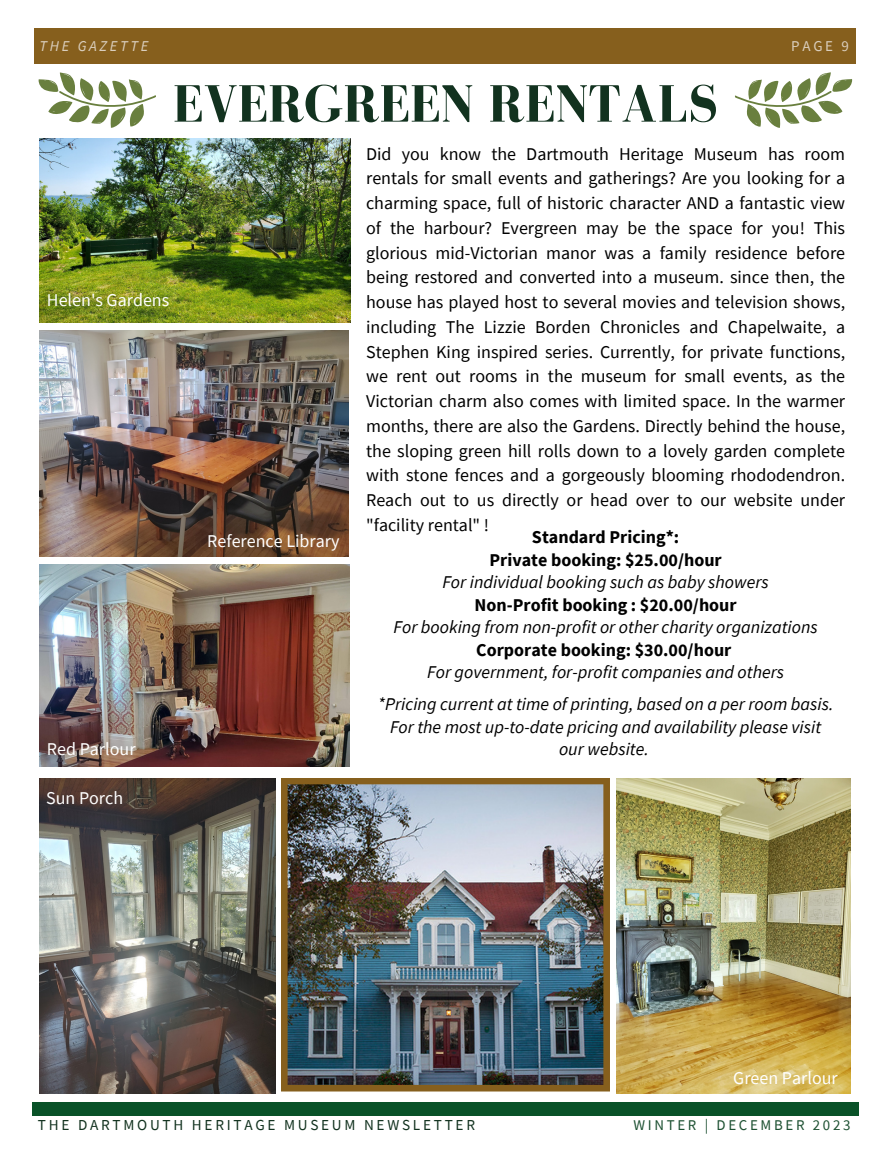
<style>
.page{position:relative;width:891px;height:1161px;background:#fff}
.page>*{position:absolute;margin:0;border:0;box-sizing:border-box;transform-origin:0 0}
.t1{font:700 54px "Bodoni FLF";color:#12321f}
.t2{font:18px/24.8px "Source Sans Pro";color:#000;text-align:justify}
.t3{font:italic 18px/22.5px "Source Sans Pro";color:#000;text-align:center}
.t4{font:700 18px "Source Sans Pro";color:#000}
.t5{font:18px "Source Sans Pro";color:#fff}
.t6{font:15.15px "Source Sans Pro";letter-spacing:.18em;color:#12321f}
.t7{font:italic 15px "Source Sans Pro";letter-spacing:.18em;color:#dacebd}
.t8{font:15px "Source Sans Pro";color:#dacebd}
.t9{font:14.85px "Source Sans Pro";letter-spacing:.18em;color:#1c5031}
</style>
<div class="page">
<div style="left:35px;top:29px;width:821px;height:35px;background:#865f1d"></div>
<div style="left:32px;top:1102px;width:827px;height:13px;background:#095228"></div>
<svg style="left:735px;top:72px;width:118px;height:56px"></svg>
<svg style="left:38px;top:72px;width:118px;height:56px"></svg>
<img style="left:40px;top:331px;width:309px;height:226px">
<img style="left:39px;top:779px;width:236px;height:315px">
<img style="left:281px;top:778px;width:329px;height:314px">
<img style="left:616px;top:779px;width:234px;height:315px">
<img style="left:40px;top:565px;width:309px;height:201px">
<img style="left:40px;top:139px;width:310px;height:183px">
<p class="t7" style="left:40px;top:36px;width:110px">THE GAZETTE</p>
<p class="t8" style="left:791px;top:36px;width:59px">PAGE 9</p>
<p class="t1" style="left:173px;top:74px;width:547px">EVERGREEN RENTALS</p>
<p class="t5" style="left:47px;top:288px;width:124px">Helen's Gardens</p>
<p class="t5" style="left:47px;top:737px;width:90px">Red Parlour</p>
<p class="t5" style="left:46px;top:786px;width:79px">Sun Porch</p>
<p class="t5" style="left:207px;top:529px;width:134px">Reference Library</p>
<p class="t2" style="left:366px;top:141px;width:481px">Did you know the Dartmouth Heritage Museum has room rentals for small events and gatherings? Are you looking for a charming space, full of historic character AND a fantastic view of the harbour? Evergreen may be the space for you! This glorious mid-Victorian manor was a family residence before being restored and converted into a museum. since then, the house has played host to several movies and television shows, including The Lizzie Borden Chronicles and Chapelwaite, a Stephen King inspired series. Currently, for private functions, we rent out rooms in the museum for small events, as the Victorian charm also comes with limited space. In the warmer months, there are also the Gardens. Directly behind the house, the sloping green hill rolls down to a lovely garden complete with stone fences and a gorgeously blooming rhododendron.<br>Reach out to us directly or head over to our website under "facility rental" !</p>
<p class="t4" style="left:532px;top:526px;width:149px">Standard Pricing*:</p>
<p class="t4" style="left:490px;top:548px;width:234px">Private booking: $25.00/hour</p>
<p class="t3" style="left:442px;top:571px;width:328px">For individual booking such as baby showers</p>
<p class="t4" style="left:475px;top:593px;width:264px">Non-Profit booking : $20.00/hour</p>
<p class="t3" style="left:394px;top:616px;width:426px">For booking from non-profit or other charity organizations</p>
<p class="t4" style="left:476px;top:638px;width:257px">Corporate booking: $30.00/hour</p>
<p class="t3" style="left:427px;top:661px;width:358px">For government, for-profit companies and others</p>
<p class="t3" style="left:378px;top:693px;width:457px">*Pricing current at time of printing, based on a per room basis.<br>For the most up-to-date pricing and availability please visit our website.</p>
<p class="t5" style="left:733px;top:1066px;width:106px">Green Parlour</p>
<p class="t6" style="left:38px;top:1115px;width:439px">THE DARTMOUTH HERITAGE MUSEUM NEWSLETTER</p>
<p class="t9" style="left:633px;top:1115px;width:219px">WINTER | DECEMBER 2023</p>
</div>
